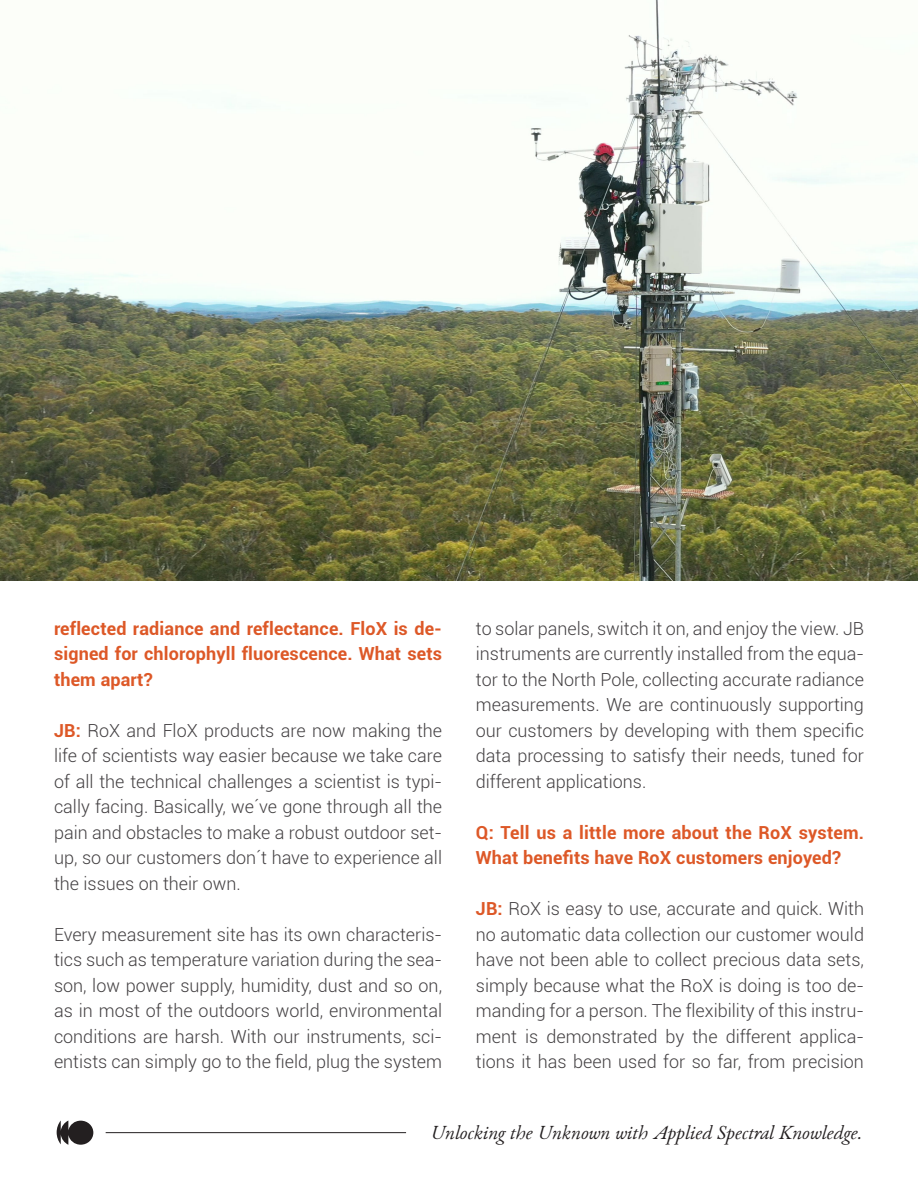
<style>
.page{position:relative;width:918px;height:1188px;background:#fff}
.page>*{position:absolute;margin:0;border:0;box-sizing:border-box;transform-origin:0 0}
.t1{font:italic 19.5px "EB Garamond 12";color:#231f20}
.t2{font:300 18px/25.5px "Roboto";color:#434042;text-align:justify}
.t3{font:700 18px/25.5px "Roboto";letter-spacing:.01em;color:#dd5827;text-align:justify}
.s1{font-weight:700;color:#dd5827}
</style>
<div class="page">
<svg style="left:57px;top:1121px;width:36px;height:24px"></svg>
<hr style="left:106px;top:1132px;width:300px;height:1px;background:#231f20">
<img style="left:0;top:0;width:918px;height:580px">
<p class="t3" style="left:54px;top:615px;width:390px">reflected radiance and reflectance. FloX is de&shy;signed for chlorophyll fluorescence. What sets them apart?</p>
<p class="t2" style="left:54px;top:717px;width:390px"><span class="s1">JB:</span> RoX and FloX products are now making the life of scientists way easier because we take care of all the technical challenges a scientist is typi&shy;cally facing. Basically, we´ve gone through all the pain and obstacles to make a robust outdoor set&shy;up, so our customers don´t have to experience all the issues on their own.</p>
<p class="t2" style="left:54px;top:921px;width:390px">Every measurement site has its own characteris&shy;tics such as temperature variation during the sea&shy;son, low power supply, humidity, dust and so on, as in most of the outdoors world, environmental conditions are harsh. With our instruments, sci&shy;entists can simply go to the field, plug the system</p>
<p class="t2" style="left:476px;top:615px;width:390px">to solar panels, switch it on, and enjoy the view. JB instruments are currently installed from the equa&shy;tor to the North Pole, collecting accurate radiance measurements. We are continuously supporting our customers by developing with them specific data processing to satisfy their needs, tuned for different applications.</p>
<p class="t3" style="left:476px;top:819px;width:390px">Q: Tell us a little more about the RoX system.<br>What benefits have RoX customers enjoyed?</p>
<p class="t2" style="left:476px;top:895px;width:390px"><span class="s1">JB:</span> RoX is easy to use, accurate and quick. With no automatic data collection our customer would have not been able to collect precious data sets, simply because what the RoX is doing is too de&shy;manding for a person. The flexibility of this instru&shy;ment is demonstrated by the different applica&shy;tions it has been used for so far, from precision</p>
<p class="t1" style="left:430px;top:1116px;width:433px">Unlocking the Unknown with Applied Spectral Knowledge.</p>
</div>
